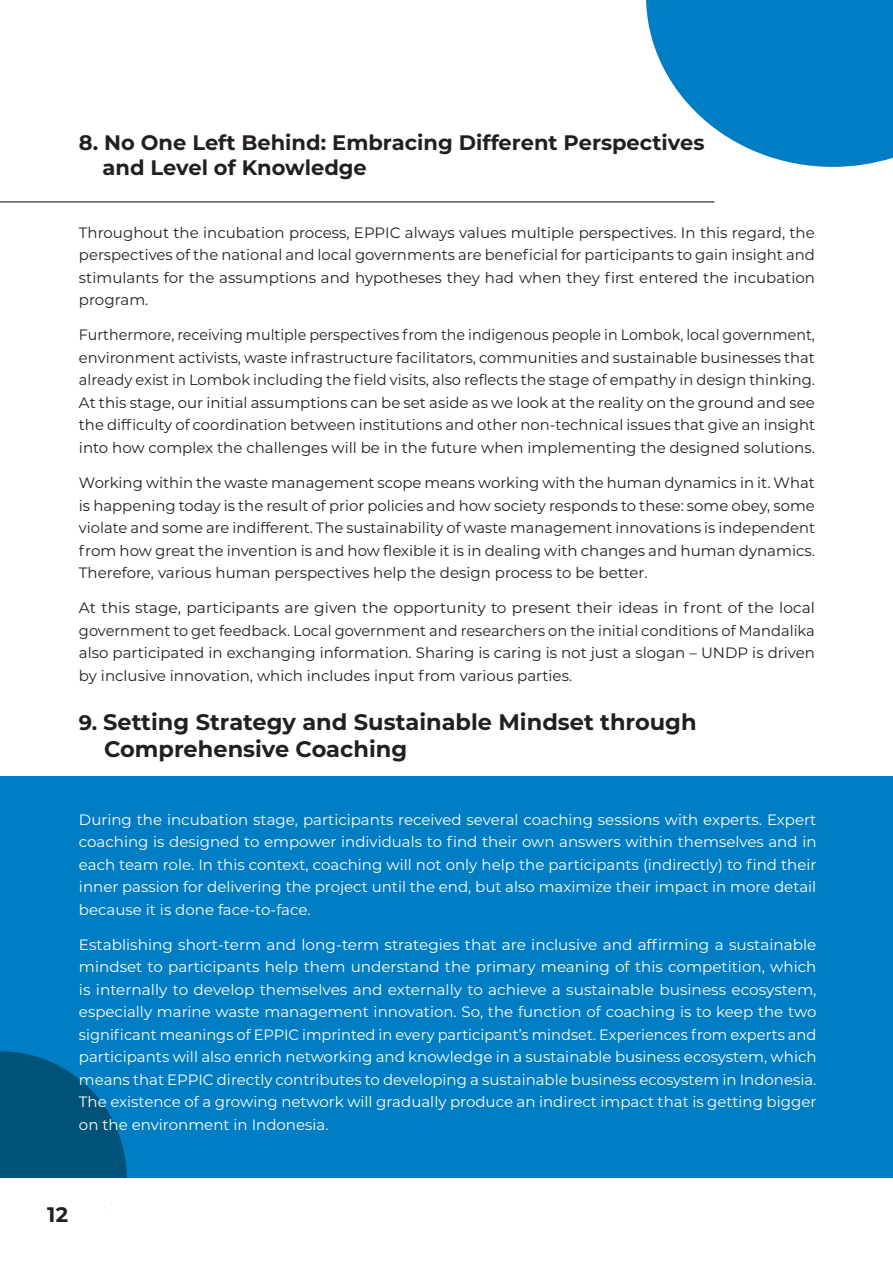
<style>
.page{position:relative;width:893px;height:1263px;background:#fff}
.page>*{position:absolute;margin:0;border:0;box-sizing:border-box;transform-origin:0 0}
.t1{font:700 22.5px "Montserrat";color:#231f20}
.t2{font:700 21px "Montserrat";color:#231f20}
.t3{font:15px/22.5px "Montserrat";color:#fff;text-align:justify}
.t4{font:15px/22.5px "Montserrat";color:#231f20;text-align:justify}
.t5{font:15px/22.5px "Montserrat";color:#231f20;text-align:justify;scale:.95 1}
.s1{font-size:21px}
</style>
<div class="page">
<div style="left:0;top:776px;width:893px;height:402px;background:#007dc3"></div>
<svg style="left:646px;top:0;width:247px;height:167px"></svg>
<svg style="left:0;top:1051px;width:127px;height:127px"></svg>
<hr style="left:0;top:201px;width:714px;height:2px;background:#57585a">
<p class="t2" style="left:79px;top:127px;width:627px">8. No One Left Behind: Embracing Different Perspectives</p>
<p class="t2" style="left:102px;top:153px;width:266px">and Level of Knowledge</p>
<p class="t4" style="left:79px;top:220px;width:737px">Throughout the incubation process, EPPIC always values multiple perspectives. In this regard, the perspectives of the national and local governments are beneficial for participants to gain insight and stimulants for the assumptions and hypotheses they had when they first entered the incubation program.</p>
<p class="t5" style="left:79px;top:323px;width:776px">Furthermore, receiving multiple perspectives from the indigenous people in Lombok, local government, environment activists, waste infrastructure facilitators, communities and sustainable businesses that already exist in Lombok including the field visits, also reflects the stage of empathy in design thinking.<br>At this stage, our initial assumptions can be set aside as we look at the reality on the ground and see the difficulty of coordination between institutions and other non-technical issues that give an insight into how complex the challenges will be in the future when implementing the designed solutions.</p>
<p class="t4" style="left:79px;top:471px;width:737px">Working within the waste management scope means working with the human dynamics in it. What is happening today is the result of prior policies and how society responds to these: some obey, some violate and some are indifferent. The sustainability of waste management innovations is independent from how great the invention is and how flexible it is in dealing with changes and human dynamics.<br>Therefore, various human perspectives help the design process to be better.</p>
<p class="t4" style="left:79px;top:596px;width:737px">At this stage, participants are given the opportunity to present their ideas in front of the local government to get feedback. Local government and researchers on the initial conditions of Mandalika also participated in exchanging information. Sharing is caring is not just a slogan – UNDP is driven by inclusive innovation, which includes input from various parties.</p>
<p class="t1" style="left:79px;top:706px;width:619px"><span class="s1">9.</span> Setting Strategy and Sustainable Mindset through</p>
<p class="t1" style="left:104px;top:733px;width:305px">Comprehensive Coaching</p>
<p class="t3" style="left:79px;top:807px;width:739px">During the incubation stage, participants received several coaching sessions with experts. Expert coaching is designed to empower individuals to find their own answers within themselves and in each team role. In this context, coaching will not only help the participants (indirectly) to find their inner passion for delivering the project until the end, but also maximize their impact in more detail because it is done face-to-face.</p>
<p class="t3" style="left:79px;top:933px;width:739px">Establishing short-term and long-term strategies that are inclusive and affirming a sustainable mindset to participants help them understand the primary meaning of this competition, which is internally to develop themselves and externally to achieve a sustainable business ecosystem, especially marine waste management innovation. So, the function of coaching is to keep the two significant meanings of EPPIC imprinted in every participant’s mindset. Experiences from experts and participants will also enrich networking and knowledge in a sustainable business ecosystem, which means that EPPIC directly contributes to developing a sustainable business ecosystem in Indonesia.<br>The existence of a growing network will gradually produce an indirect impact that is getting bigger on the environment in Indonesia.</p>
<h2 class="t2" style="left:47px;top:1200px;width:23px">12</h2>
</div>
